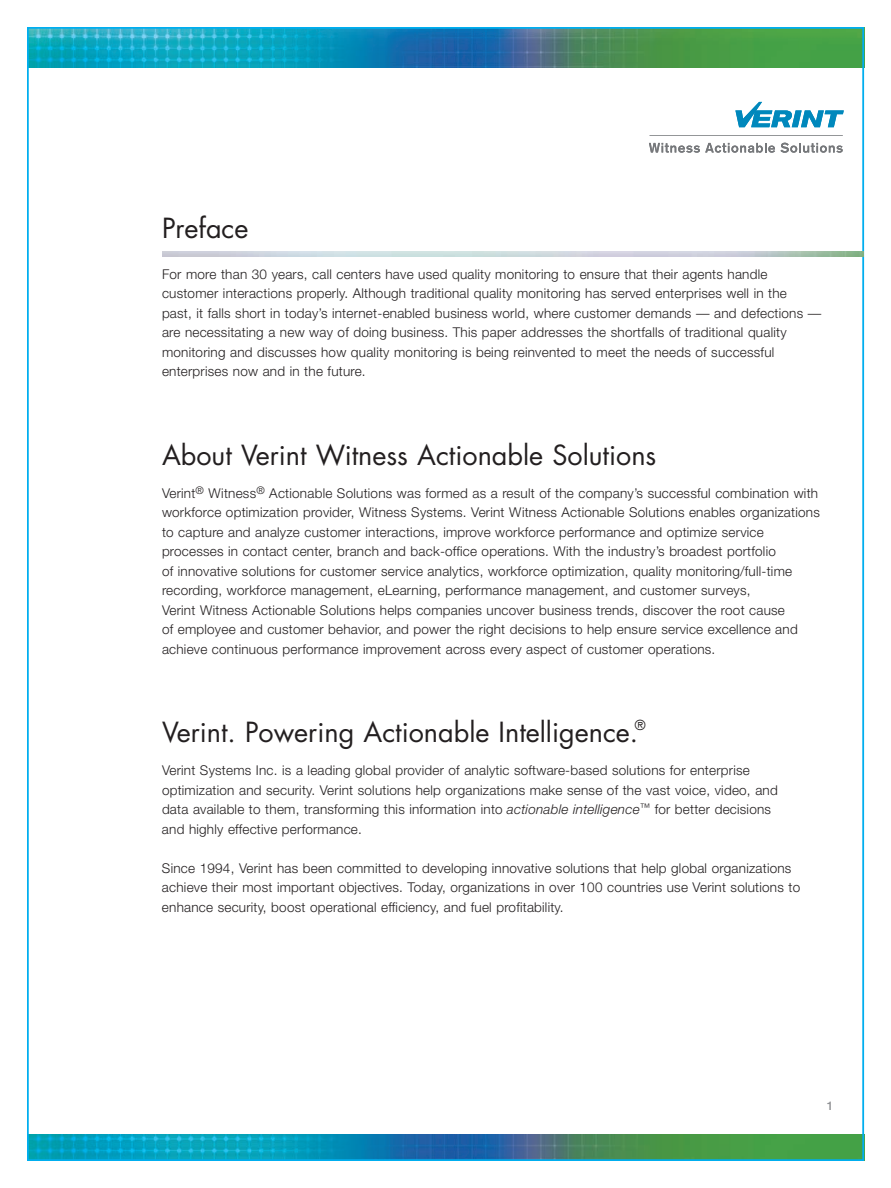
<style>
.page{position:relative;width:891px;height:1188px;background:#fff}
.page>*{position:absolute;margin:0;border:0;box-sizing:border-box;transform-origin:0 0}
.t1{font:27px "Futura";color:#231f20}
.t2{font:300 13.5px/19.5px "Helvetica Neue";letter-spacing:.015em;color:#231f20}
.t3{font:500 12px "Helvetica Neue";color:#919295}
.s1{font-style:italic}
</style>
<div class="page">
<img style="left:30px;top:30px;width:831px;height:38px">
<svg style="left:30px;top:1134px;width:831px;height:24px;background:#248f8e"></svg>
<svg style="left:735px;top:102px;width:109px;height:25px"></svg>
<hr style="left:650px;top:135px;width:193px;height:1px;background:#76787b">
<svg style="left:649px;top:143px;width:194px;height:10px"></svg>
<h1 class="t1" style="left:162px;top:216px;width:88px">Preface</h1>
<p class="t2" style="left:162px;top:266px;width:661px">For more than 30 years, call centers have used quality monitoring to ensure that their agents handle customer interactions properly. Although traditional quality monitoring has served enterprises well in the<br>past, it falls short in today’s internet-enabled business world, where customer demands — and defections — are necessitating a new way of doing business. This paper addresses the shortfalls of traditional quality monitoring and discusses how quality monitoring is being reinvented to meet the needs of successful enterprises now and in the future.</p>
<h1 class="t1" style="left:162px;top:443px;width:496px">About Verint Witness Actionable Solutions</h1>
<p class="t2" style="left:162px;top:485px;width:659px">Verint<sup>®</sup> Witness<sup>®</sup> Actionable Solutions was formed as a result of the company’s successful combination with workforce optimization provider, Witness Systems. Verint Witness Actionable Solutions enables organizations to capture and analyze customer interactions, improve workforce performance and optimize service processes in contact center, branch and back-office operations. With the industry’s broadest portfolio<br>of innovative solutions for customer service analytics, workforce optimization, quality monitoring/full-time recording, workforce management, eLearning, performance management, and customer surveys,<br>Verint Witness Actionable Solutions helps companies uncover business trends, discover the root cause<br>of employee and customer behavior, and power the right decisions to help ensure service excellence and achieve continuous performance improvement across every aspect of customer operations.</p>
<h1 class="t1" style="left:162px;top:720px;width:485px">Verint. Powering Actionable Intelligence.<sup>®</sup></h1>
<p class="t2" style="left:162px;top:762px;width:617px">Verint Systems Inc. is a leading global provider of analytic software-based solutions for enterprise optimization and security. Verint solutions help organizations make sense of the vast voice, video, and data available to them, transforming this information into <span class="s1">actionable intelligence</span><sup>™</sup> for better decisions and highly effective performance.</p>
<p class="t2" style="left:162px;top:860px;width:640px">Since 1994, Verint has been committed to developing innovative solutions that help global organizations achieve their most important objectives. Today, organizations in over 100 countries use Verint solutions to enhance security, boost operational efficiency, and fuel profitability.</p>
<p class="t3" style="left:827px;top:1102px;width:8px">1</p>
</div>
